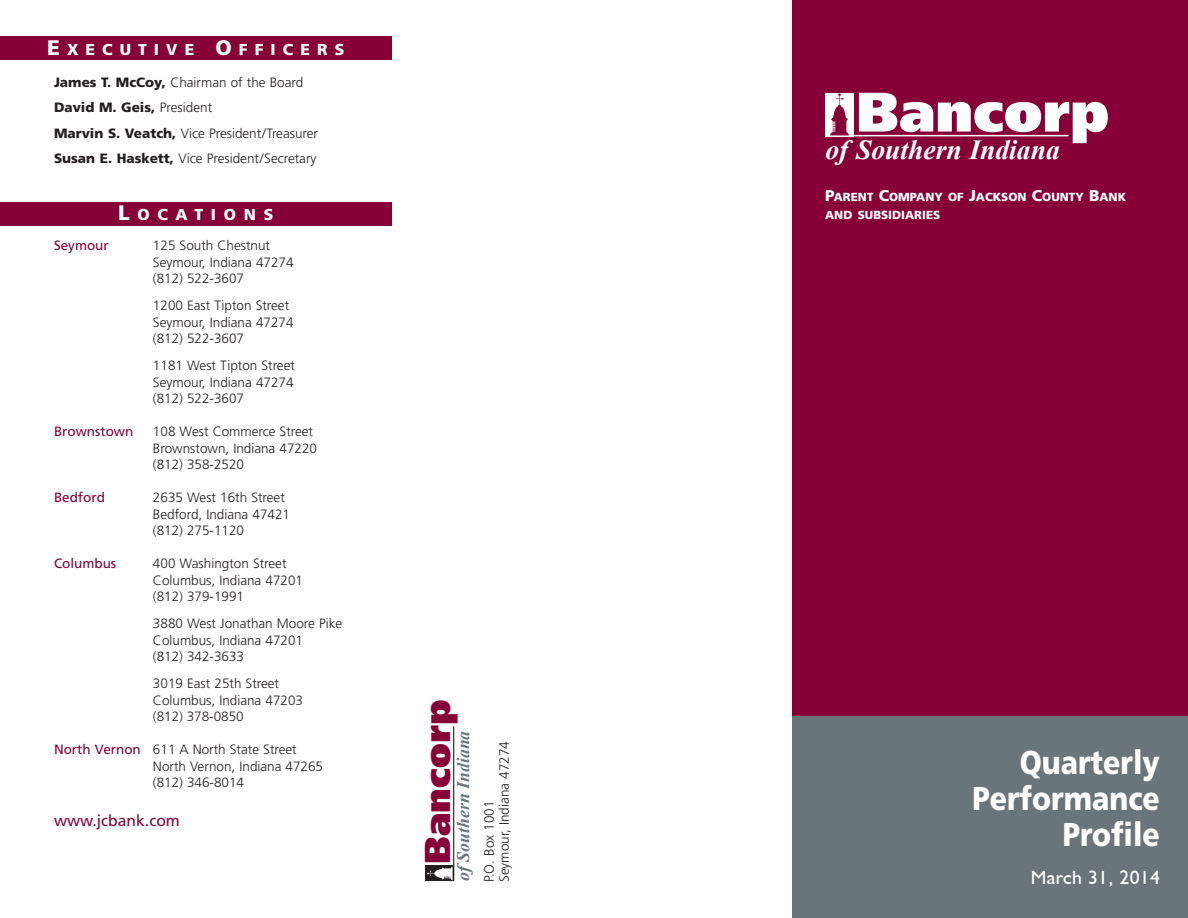
<style>
.page{position:relative;width:1188px;height:918px;background:#fff}
.page>*{position:absolute;margin:0;border:0;box-sizing:border-box;transform-origin:0 0}
.t1{font:900 55.5px "Frutiger";color:#fff}
.t2{font:900 36px "Frutiger";color:#860037}
.t3{font:900 33px/36px "Frutiger";color:#fff;text-align:right;scale:.86 1}
.t4{font:italic 700 27.6px "Times New Roman";color:#fff}
.t5{font:19.5px "Gibraltar";letter-spacing:.015em;color:#fff}
.t6{font:italic 700 17.7px "Times New Roman";color:#6a747b}
.t7{font:900 15.75px "Frutiger";letter-spacing:.45em;color:#fff}
.t8{font:15.75px "Frutiger";color:#860037}
.t9{font:900 15.75px "Frutiger";letter-spacing:.49em;color:#fff}
.t10{font:300 13.5px/16.5px "Frutiger";color:#231f20}
.t11{font:13.5px "Frutiger";color:#860037}
.t12{font:900 11.7px/18px "Frutiger";color:#fff}
.s1{font-size:21px}
.s2{font-weight:900}
.s3{font-weight:400;color:#860037}
.s4{font-size:15.6px}
</style>
<div class="page">
<div style="left:792px;top:716px;width:396px;height:202px;background:#6a747b"></div>
<div style="left:792px;top:0;width:396px;height:716px;background:#860037"></div>
<div style="left:826px;top:93px;width:28px;height:43px;background:#fff"></div>
<hr style="left:826px;top:135px;width:243px;height:1px;background:#fff">
<img style="left:825px;top:93px;width:24px;height:42px">
<div style="left:426px;top:866px;width:28px;height:15px;background:#231f20"></div>
<hr style="left:453px;top:726px;width:1px;height:155px;background:#231f20">
<img style="left:427px;top:865px;width:26px;height:16px">
<div style="left:0;top:202px;width:392px;height:24px;background:#860037"></div>
<div style="left:0;top:36px;width:392px;height:24px;background:#860037"></div>
<p class="t7" style="left:47px;top:43px;width:299px"><span class="s1">E</span>XECUTIVE <span class="s1">O</span>FFICERS</p>
<p class="t10" style="left:54px;top:70px;width:266px;line-height:25.5px"><span class="s2">James T. McCoy,</span> Chairman of the Board <span class="s2">David M. Geis,</span> President<br><span class="s2">Marvin S. Veatch,</span> Vice President/Treasurer <span class="s2">Susan E. Haskett,</span> Vice President/Secretary</p>
<p class="t9" style="left:118px;top:209px;width:157px"><span class="s1">L</span>OCATIONS</p>
<p class="t11" style="left:54px;top:240px;width:56px">Seymour</p>
<p class="t10" style="left:153px;top:238px;width:142px">125 South Chestnut<br>Seymour, Indiana 47274 (812) 522-3607</p>
<p class="t10" style="left:153px;top:298px;width:142px">1200 East Tipton Street<br>Seymour, Indiana 47274 (812) 522-3607</p>
<p class="t10" style="left:153px;top:358px;width:143px;text-align:justify">1181 West Tipton Street Seymour, Indiana 47274 (812) 522-3607</p>
<p class="t11" style="left:54px;top:426px;width:81px">Brownstown</p>
<p class="t10" style="left:153px;top:424px;width:166px">108 West Commerce Street<br>Brownstown, Indiana 47220 (812) 358-2520</p>
<p class="t11" style="left:54px;top:492px;width:52px">Bedford</p>
<p class="t10" style="left:153px;top:490px;width:139px">2635 West 16th Street<br>Bedford, Indiana 47421 (812) 275-1120</p>
<p class="t11" style="left:54px;top:558px;width:64px">Columbus</p>
<p class="t10" style="left:153px;top:556px;width:152px">400 Washington Street<br>Columbus, Indiana 47201 (812) 379-1991</p>
<p class="t10" style="left:153px;top:616px;width:191px">3880 West Jonathan Moore Pike<br>Columbus, Indiana 47201<br>(812) 342-3633</p>
<p class="t10" style="left:153px;top:676px;width:152px">3019 East 25th Street<br>Columbus, Indiana 47203 (812) 378-0850</p>
<p class="t10" style="left:153px;top:742px;width:172px;text-indent:-99px"><span class="s3">North Vernon</span> 611 A North State Street<br>North Vernon, Indiana 47265 (812) 346-8014</p>
<p class="t8" style="left:54px;top:814px;width:127px">www.jcbank.com</p>
<h2 class="t2" style="left:423px;top:864px;width:165px;rotate:-90deg">Bancorp</h2>
<h3 class="t6" style="left:454px;top:881px;width:152px;rotate:-90deg">of Southern Indiana</h3>
<p class="t10" style="left:483px;top:882px;width:142px;line-height:15px;rotate:-90deg">P.O. Box 1001<br>Seymour, Indiana 47274</p>
<h1 class="t1" style="left:856px;top:90px;width:254px">Bancorp</h1>
<h3 class="t4" style="left:825px;top:134px;width:236px">of Southern Indiana</h3>
<p class="t12" style="left:825px;top:188px;width:302px"><span class="s4">P</span>ARENT <span class="s4">C</span>OMPANY OF <span class="s4">J</span>ACKSON <span class="s4">C</span>OUNTY <span class="s4">B</span>ANK<br>AND SUBSIDIARIES</p>
<h3 class="t3" style="left:972px;top:747px;width:220px">Quarterly<br>Performance<br>Profile</h3>
<h3 class="t5" style="left:1031px;top:866px;width:131px">March 31, 2014</h3>
</div>
